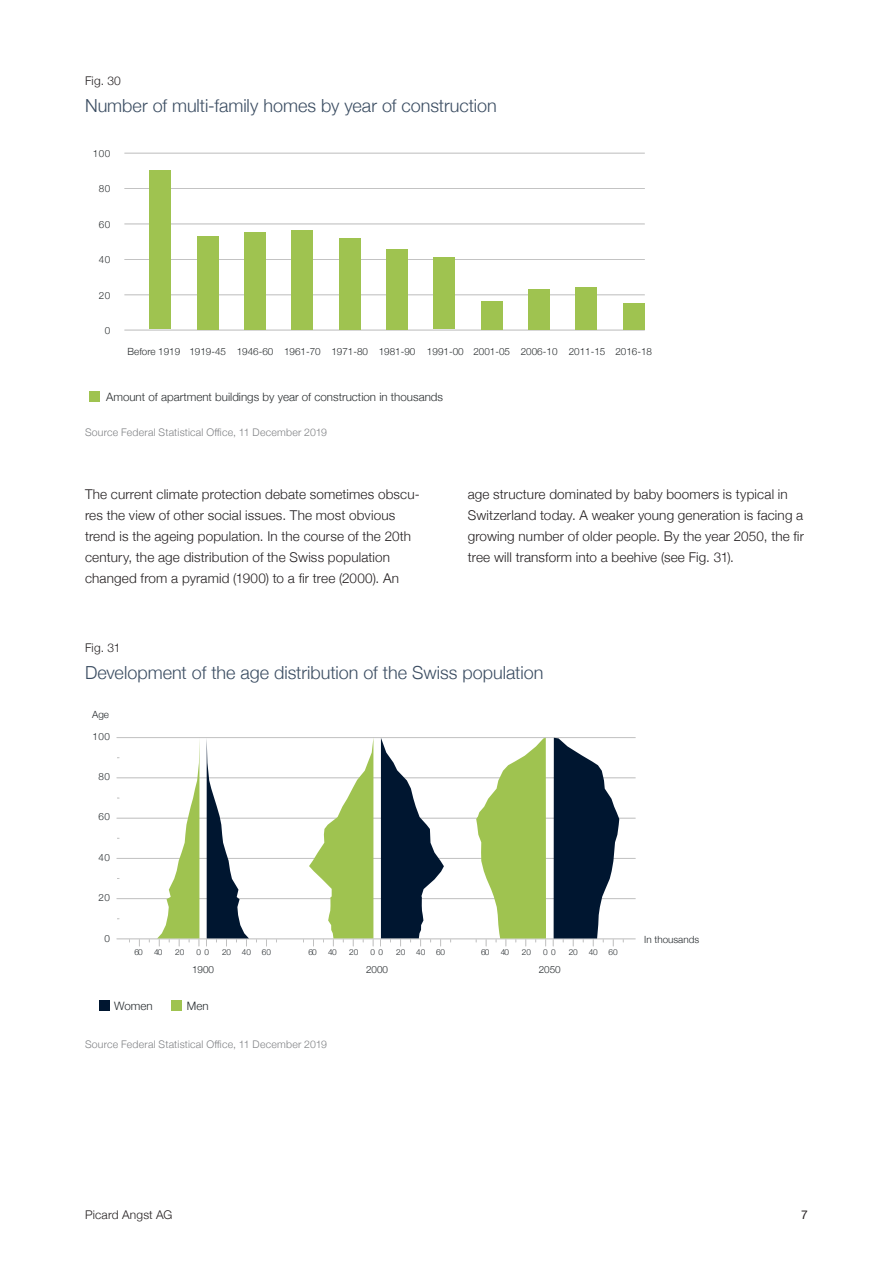
<style>
.page{position:relative;width:893px;height:1263px;background:#fff}
.page>*{position:absolute;margin:0;border:0;box-sizing:border-box;transform-origin:0 0}
.t1{font:300 18px "Helvetica Neue";color:#3b4d62}
.t2{font:300 13.5px/21px "Helvetica Neue";letter-spacing:.01em;color:#231f20}
.t3{font:300 12px "Helvetica Neue";letter-spacing:.015em;color:#231f20}
.t4{font:12px "Helvetica Neue";color:#231f20}
.t5{font:300 11.55px "Helvetica Neue";color:#292d2f}
.t6{font:300 11.55px "Helvetica Neue";color:#252a2d}
.t7{font:300 10.5px "Helvetica Neue";letter-spacing:.02em;color:#808285}
.t8{font:300 9.9px "Helvetica Neue";color:#292d2f}
.t9{font:300 9.9px "Helvetica Neue";color:#252a2d}
.t10{font:300 8.25px "Helvetica Neue";color:#252a2d}
</style>
<div class="page">
<hr style="left:124px;top:330px;width:521px;height:1px;background:#000001">
<hr style="left:124px;top:294px;width:521px;height:1px;background:#000001">
<hr style="left:124px;top:259px;width:521px;height:1px;background:#000001">
<hr style="left:124px;top:224px;width:521px;height:1px;background:#000001">
<hr style="left:124px;top:188px;width:521px;height:1px;background:#000001">
<hr style="left:124px;top:153px;width:521px;height:1px;background:#000001">
<div style="left:89px;top:391px;width:11px;height:11px;background:#9fc350"></div>
<div style="left:150px;top:170px;width:21px;height:159px;background:#9fc350"></div>
<div style="left:197px;top:236px;width:21px;height:93px;background:#9fc350"></div>
<div style="left:245px;top:232px;width:21px;height:97px;background:#9fc350"></div>
<div style="left:292px;top:230px;width:21px;height:99px;background:#9fc350"></div>
<div style="left:339px;top:238px;width:21px;height:91px;background:#9fc350"></div>
<div style="left:387px;top:249px;width:21px;height:80px;background:#9fc350"></div>
<div style="left:434px;top:257px;width:21px;height:72px;background:#9fc350"></div>
<div style="left:481px;top:301px;width:21px;height:28px;background:#9fc350"></div>
<div style="left:528px;top:289px;width:22px;height:40px;background:#9fc350"></div>
<div style="left:576px;top:287px;width:21px;height:42px;background:#9fc350"></div>
<div style="left:623px;top:303px;width:21px;height:26px;background:#9fc350"></div>
<hr style="left:117px;top:938px;width:519px;height:1px;background:#000001">
<hr style="left:117px;top:898px;width:519px;height:1px;background:#000001">
<hr style="left:117px;top:858px;width:519px;height:1px;background:#000001">
<hr style="left:117px;top:818px;width:519px;height:1px;background:#000001">
<hr style="left:117px;top:777px;width:519px;height:1px;background:#000001">
<hr style="left:117px;top:737px;width:519px;height:1px;background:#000001">
<div style="left:171px;top:1000px;width:11px;height:11px;background:#9fc350"></div>
<div style="left:99px;top:1000px;width:10px;height:11px;background:#001630"></div>
<svg style="left:157px;top:738px;width:43px;height:208px"></svg>
<svg style="left:206px;top:738px;width:43px;height:208px"></svg>
<svg style="left:303px;top:738px;width:71px;height:208px"></svg>
<svg style="left:380px;top:738px;width:64px;height:208px"></svg>
<svg style="left:476px;top:738px;width:70px;height:208px"></svg>
<svg style="left:553px;top:738px;width:71px;height:208px"></svg>
<p class="t3" style="left:85px;top:71px;width:37px">Fig. 30</p>
<h1 class="t1" style="left:85px;top:91px;width:413px">Number of multi-family homes by year of construction</h1>
<p class="t8" style="left:93px;top:145px;width:19px">100</p>
<p class="t8" style="left:99px;top:181px;width:13px">80</p>
<p class="t8" style="left:99px;top:216px;width:13px">60</p>
<p class="t8" style="left:99px;top:251px;width:13px">40</p>
<p class="t8" style="left:99px;top:287px;width:13px">20</p>
<p class="t8" style="left:105px;top:322px;width:7px">0</p>
<p class="t8" style="left:128px;top:343px;width:526px">Before 1919 1919-45 1946-60 1961-70 1971-80 1981-90 1991-00 2001-05 2006-10 2011-15 2016-18</p>
<p class="t5" style="left:106px;top:388px;width:338px">Amount of apartment buildings by year of construction in thousands</p>
<p class="t7" style="left:85px;top:424px;width:244px">Source Federal Statistical Office, 11 December 2019</p>
<p class="t2" style="left:85px;top:483px;width:336px">The current climate protection debate sometimes obscu&shy;res the view of other social issues. The most obvious trend is the ageing population. In the course of the 20th century, the age distribution of the Swiss population changed from a pyramid (1900) to a fir tree (2000). An</p>
<p class="t2" style="left:468px;top:483px;width:338px">age structure dominated by baby boomers is typical in Switzerland today. A weaker young generation is facing a growing number of older people. By the year 2050, the fir tree will transform into a beehive (see Fig. 31).</p>
<p class="t3" style="left:85px;top:638px;width:37px">Fig. 31</p>
<h1 class="t1" style="left:85px;top:658px;width:460px">Development of the age distribution of the Swiss population</h1>
<p class="t9" style="left:92px;top:707px;width:18px">Age</p>
<p class="t9" style="left:93px;top:728px;width:19px">100</p>
<p class="t9" style="left:99px;top:768px;width:13px">80</p>
<p class="t9" style="left:99px;top:809px;width:13px">60</p>
<p class="t9" style="left:99px;top:849px;width:13px">40</p>
<p class="t9" style="left:99px;top:890px;width:13px">20</p>
<p class="t9" style="left:104px;top:930px;width:7px">0</p>
<p class="t10" style="left:134px;top:946px;width:10px">60</p>
<p class="t10" style="left:154px;top:946px;width:10px">40</p>
<p class="t10" style="left:175px;top:946px;width:11px">20</p>
<p class="t10" style="left:196px;top:946px;width:14px">0 0</p>
<p class="t10" style="left:222px;top:946px;width:11px">20</p>
<p class="t10" style="left:242px;top:946px;width:11px">40</p>
<p class="t10" style="left:262px;top:946px;width:11px">60</p>
<p class="t9" style="left:192px;top:961px;width:24px">1900</p>
<p class="t6" style="left:114px;top:996px;width:40px">Women</p>
<p class="t6" style="left:187px;top:996px;width:23px">Men</p>
<p class="t10" style="left:308px;top:946px;width:10px">60</p>
<p class="t10" style="left:328px;top:946px;width:10px">40</p>
<p class="t10" style="left:349px;top:946px;width:11px">20</p>
<p class="t10" style="left:371px;top:946px;width:14px">0 0</p>
<p class="t10" style="left:396px;top:946px;width:11px">20</p>
<p class="t10" style="left:416px;top:946px;width:11px">40</p>
<p class="t10" style="left:436px;top:946px;width:11px">60</p>
<p class="t9" style="left:366px;top:961px;width:24px">2000</p>
<p class="t7" style="left:85px;top:1036px;width:244px">Source Federal Statistical Office, 11 December 2019</p>
<p class="t10" style="left:481px;top:946px;width:10px">60</p>
<p class="t10" style="left:501px;top:946px;width:10px">40</p>
<p class="t10" style="left:522px;top:946px;width:11px">20</p>
<p class="t10" style="left:543px;top:946px;width:14px">0 0</p>
<p class="t10" style="left:569px;top:946px;width:11px">20</p>
<p class="t10" style="left:589px;top:946px;width:11px">40</p>
<p class="t10" style="left:609px;top:946px;width:11px">60</p>
<p class="t9" style="left:539px;top:961px;width:24px">2050</p>
<p class="t9" style="left:644px;top:931px;width:56px">In thousands</p>
<p class="t3" style="left:85px;top:1205px;width:89px">Picard Angst AG</p>
<p class="t4" style="left:801px;top:1206px;width:8px">7</p>
</div>
